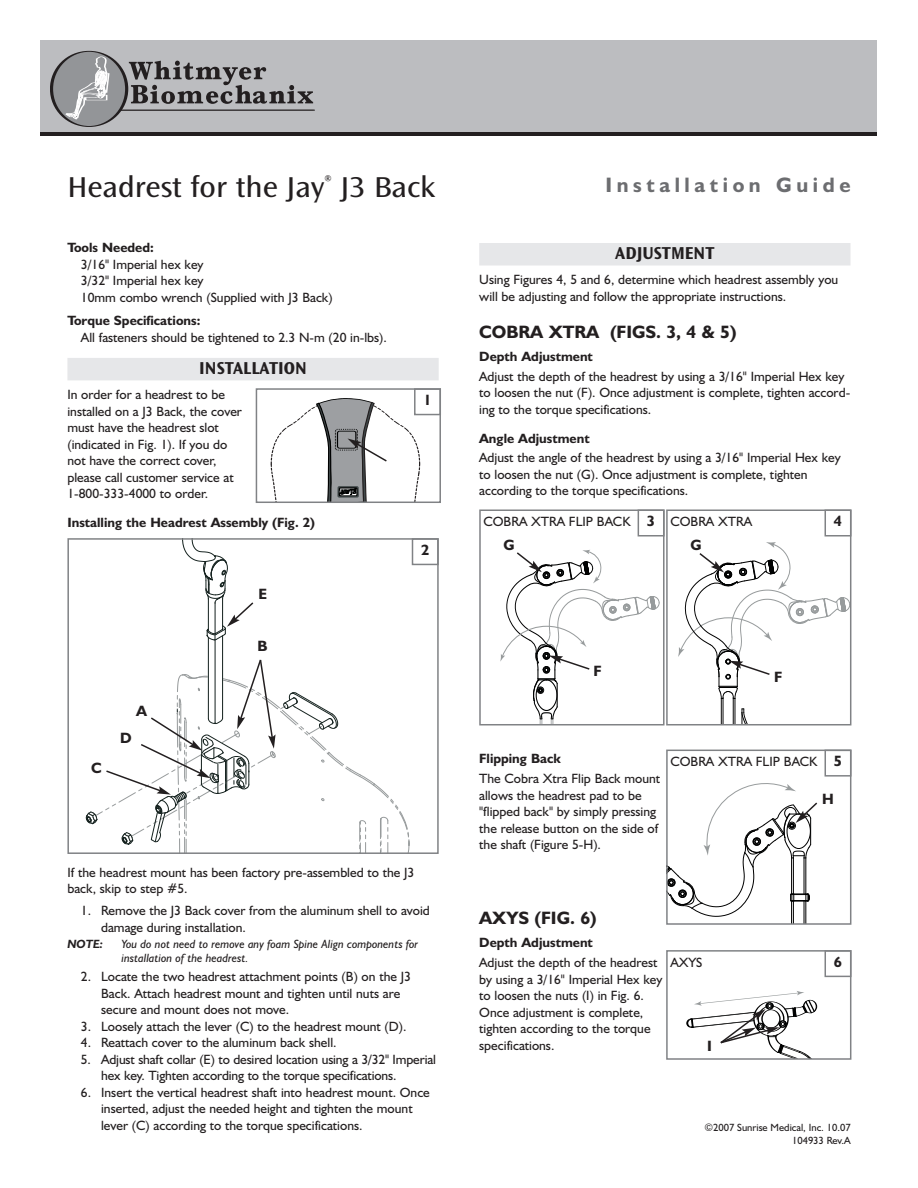
<style>
.page{position:relative;width:918px;height:1188px;background:#fff}
.page>*{position:absolute;margin:0;border:0;box-sizing:border-box;transform-origin:0 0}
.t1{font:30px "Ocean Sans MM.403.572";color:#231f20}
.t2{font:700 21px "Humanist 521 BT";letter-spacing:.22em;color:#6c6d70}
.t3{font:700 18px "Humanist 521 BT";color:#231f20}
.t4{font:18px "Ocean Sans MM.648.475";color:#231f20}
.t5{font:700 15px "Humanist 521 BT";color:#231f20}
.t6{font:13.5px/16.5px "Humanist 521 BT";color:#231f20}
.t7{font:700 13.5px "Humanist 521 BT";color:#231f20}
.t8{font:italic 12px/13.5px "Humanist 521 BT";color:#231f20}
.t9{font:italic 700 12px "Humanist 521 BT";color:#231f20}
.t10{font:10.5px/12.6px "Humanist 521 BT";color:#231f20;text-align:right}
.s1{font-weight:700;font-size:15px}
</style>
<div class="page">
<div style="left:40px;top:115px;width:838px;height:21px;background:#231f20"></div>
<div style="left:40px;top:41px;width:838px;height:91px;background:#bcbdc0"></div>
<svg style="left:129px;top:61px;width:184px;height:43px"></svg>
<hr style="left:120px;top:109px;width:193px;height:2px;background:#231f20">
<div style="left:52px;top:51px;width:75px;height:75px;background:#939598;border-radius:50%"></div>
<div style="left:51px;top:50px;width:77px;height:77px;border:2px solid #231f20;border-radius:50%"></div>
<svg style="left:65px;top:56px;width:45px;height:63px"></svg>
<div style="left:67px;top:358px;width:372px;height:22px;background:#e6e7e9"></div>
<hr style="left:215px;top:640px;width:1px;height:83px;background:#15221f">
<hr style="left:208px;top:637px;width:1px;height:82px;background:#15221f">
<hr style="left:222px;top:636px;width:1px;height:82px;background:#15221f">
<div style="left:67px;top:538px;width:372px;height:316px;border:2px solid #808285"></div>
<svg style="left:182px;top:539px;width:73px;height:102px"></svg>
<svg style="left:86px;top:658px;width:324px;height:195px"></svg>
<div style="left:412px;top:538px;width:27px;height:27px;border:2px solid #808285"></div>
<div style="left:479px;top:243px;width:371px;height:23px;background:#e6e7e9"></div>
<div style="left:666px;top:509px;width:185px;height:216px;border:2px solid #808285"></div>
<div style="left:479px;top:509px;width:186px;height:216px;border:2px solid #808285"></div>
<div style="left:638px;top:510px;width:27px;height:27px;border:2px solid #808285"></div>
<svg style="left:500px;top:550px;width:159px;height:175px"></svg>
<div style="left:825px;top:510px;width:27px;height:27px;border:2px solid #808285"></div>
<svg style="left:678px;top:542px;width:172px;height:183px"></svg>
<div style="left:666px;top:950px;width:185px;height:110px;border:2px solid #808285"></div>
<div style="left:825px;top:950px;width:27px;height:27px;border:2px solid #808285"></div>
<svg style="left:687px;top:991px;width:130px;height:68px"></svg>
<div style="left:666px;top:750px;width:185px;height:175px;border:2px solid #808285"></div>
<div style="left:825px;top:750px;width:27px;height:27px;border:2px solid #808285"></div>
<svg style="left:667px;top:783px;width:152px;height:141px"></svg>
<div style="left:256px;top:388px;width:185px;height:115px;border:2px solid #808285"></div>
<div style="left:414px;top:388px;width:27px;height:27px;border:2px solid #808285"></div>
<svg style="left:271px;top:398px;width:149px;height:105px"></svg>
<h1 class="t1" style="left:68px;top:175px;width:369px">Headrest for the Jay<sup>®</sup> J3 Back</h1>
<h2 class="t2" style="left:606px;top:177px;width:246px">Installation Guide</h2>
<p class="t7" style="left:67px;top:243px;width:88px">Tools Needed:</p>
<p class="t6" style="left:81px;top:257px;width:253px">3/16" Imperial hex key<br>3/32" Imperial hex key<br>10mm combo wrench (Supplied with J3 Back)</p>
<p class="t7" style="left:67px;top:316px;width:134px">Torque Specifications:</p>
<p class="t6" style="left:81px;top:330px;width:308px">All fasteners should be tightened to 2.3 N-m (20 in-lbs).</p>
<h3 class="t4" style="left:199px;top:361px;width:109px">INSTALLATION</h3>
<p class="t6" style="left:67px;top:388px;width:176px">In order for a headrest to be installed on a J3 Back, the cover must have the headrest slot (indicated in Fig. 1). If you do not have the correct cover, please call customer service at<br>1-800-333-4000 to order.</p>
<p class="t7" style="left:67px;top:518px;width:249px">Installing the Headrest Assembly (Fig. 2)</p>
<p class="t5" style="left:258px;top:589px;width:10px">E</p>
<p class="t5" style="left:91px;top:762px;width:12px">C</p>
<p class="t5" style="left:136px;top:706px;width:12px">A</p>
<p class="t5" style="left:120px;top:733px;width:13px">D</p>
<p class="t5" style="left:257px;top:641px;width:12px">B</p>
<p class="t5" style="left:423px;top:395px;width:10px">1</p>
<p class="t5" style="left:421px;top:545px;width:10px">2</p>
<p class="t6" style="left:67px;top:865px;width:349px">If the headrest mount has been factory pre-assembled to the J3 back, skip to step #5.</p>
<p class="t6" style="left:101px;top:904px;width:330px;text-indent:-20px">1. Remove the J3 Back cover from the aluminum shell to avoid damage during installation.</p>
<p class="t9" style="left:67px;top:940px;width:37px">NOTE:</p>
<p class="t8" style="left:121px;top:939px;width:298px">You do not need to remove any foam Spine Align components for installation of the headrest.</p>
<p class="t6" style="left:101px;top:970px;width:311px;text-indent:-20px">2. Locate the two headrest attachment points (B) on the J3<br>Back. Attach headrest mount and tighten until nuts are secure and mount does not move.</p>
<p class="t6" style="left:81px;top:1020px;width:327px">3. Loosely attach the lever (C) to the headrest mount (D).</p>
<p class="t6" style="left:81px;top:1036px;width:257px">4. Reattach cover to the aluminum back shell.</p>
<p class="t6" style="left:101px;top:1053px;width:336px;text-indent:-20px">5. Adjust shaft collar (E) to desired location using a 3/32" Imperial hex key. Tighten according to the torque specifications.</p>
<p class="t6" style="left:101px;top:1086px;width:330px;text-indent:-20px">6. Insert the vertical headrest shaft into headrest mount. Once inserted, adjust the needed height and tighten the mount lever (C) according to the torque specifications.</p>
<h3 class="t4" style="left:615px;top:246px;width:101px">ADJUSTMENT</h3>
<p class="t6" style="left:479px;top:273px;width:361px">Using Figures 4, 5 and 6, determine which headrest assembly you will be adjusting and follow the appropriate instructions.</p>
<h3 class="t3" style="left:479px;top:325px;width:259px">COBRA XTRA (FIGS. 3, 4 &amp; 5)</h3>
<p class="t7" style="left:479px;top:352px;width:115px">Depth Adjustment</p>
<p class="t6" style="left:479px;top:369px;width:372px">Adjust the depth of the headrest by using a 3/16" Imperial Hex key to loosen the nut (F). Once adjustment is complete, tighten accord&shy;ing to the torque specifications.</p>
<p class="t7" style="left:479px;top:433px;width:112px">Angle Adjustment</p>
<p class="t6" style="left:479px;top:451px;width:363px">Adjust the angle of the headrest by using a 3/16" Imperial Hex key to loosen the nut (G). Once adjustment is complete, tighten according to the torque specifications.</p>
<p class="t6" style="left:483px;top:515px;width:173px">COBRA XTRA FLIP BACK <span class="s1">3</span></p>
<p class="t5" style="left:504px;top:540px;width:13px">G</p>
<p class="t6" style="left:670px;top:515px;width:83px">COBRA XTRA</p>
<p class="t5" style="left:834px;top:516px;width:10px">4</p>
<p class="t5" style="left:691px;top:540px;width:13px">G</p>
<p class="t5" style="left:593px;top:666px;width:10px">F</p>
<p class="t5" style="left:774px;top:671px;width:10px">F</p>
<p class="t7" style="left:479px;top:754px;width:83px">Flipping Back</p>
<p class="t6" style="left:479px;top:772px;width:183px">The Cobra Xtra Flip Back mount allows the headrest pad to be "flipped back" by simply pressing the release button on the side of the shaft (Figure 5-H).</p>
<p class="t6" style="left:670px;top:755px;width:173px">COBRA XTRA FLIP BACK <span class="s1">5</span></p>
<p class="t5" style="left:822px;top:794px;width:13px">H</p>
<h3 class="t3" style="left:479px;top:912px;width:119px">AXYS (FIG. 6)</h3>
<p class="t7" style="left:479px;top:938px;width:115px">Depth Adjustment</p>
<p class="t6" style="left:479px;top:956px;width:185px">Adjust the depth of the headrest by using a 3/16" Imperial Hex key to loosen the nuts (I) in Fig. 6.<br>Once adjustment is complete, tighten according to the torque specifications.</p>
<p class="t6" style="left:670px;top:955px;width:34px">AXYS</p>
<p class="t5" style="left:834px;top:957px;width:10px">6</p>
<p class="t5" style="left:707px;top:1041px;width:6px">I</p>
<p class="t10" style="left:704px;top:1123px;width:148px">©2007 Sunrise Medical, Inc. 10.07<br>104933 Rev.A</p>
</div>
